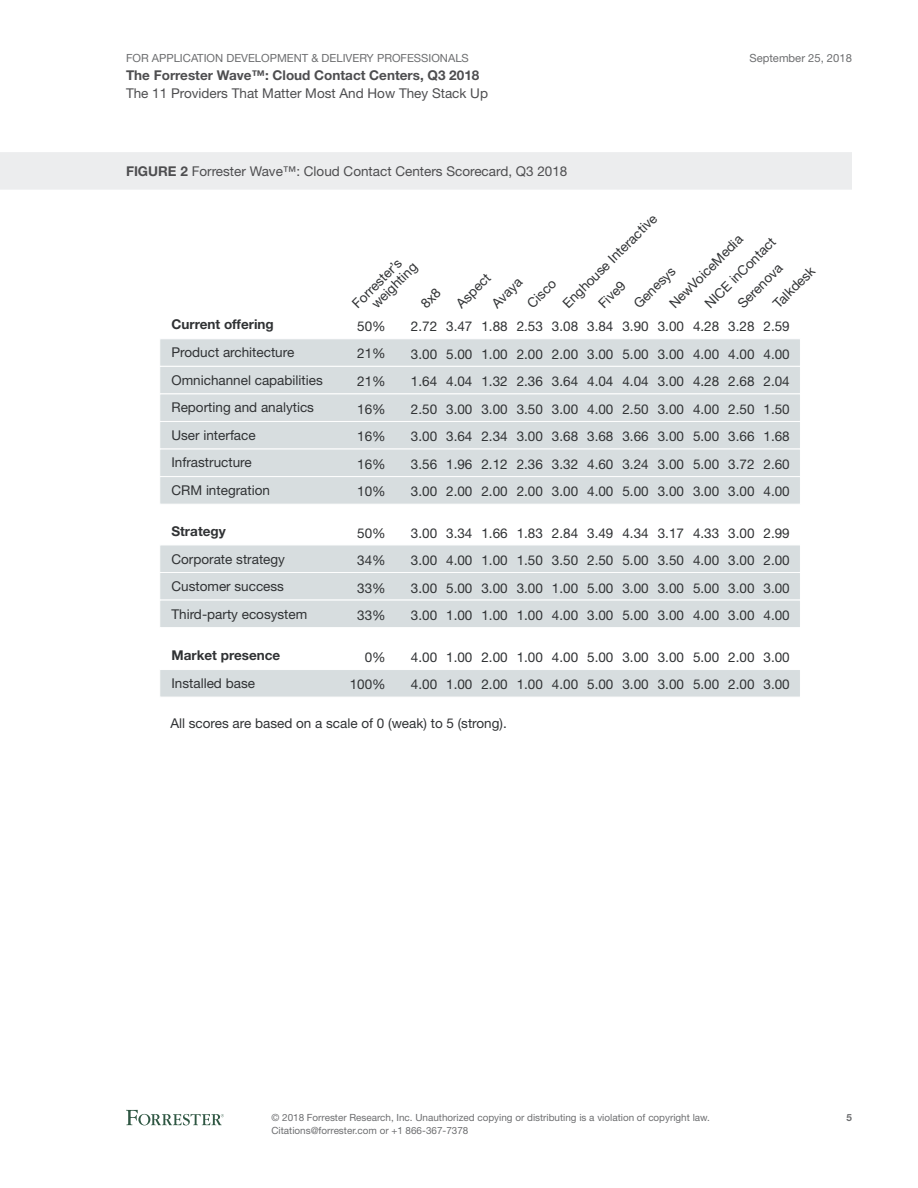
<style>
.page{position:relative;width:918px;height:1188px;background:#fff}
.page>*{position:absolute;margin:0;border:0;box-sizing:border-box;transform-origin:0 0}
.t1{font:13.5px/27.6px "Helvetica Neue LT Std";color:#303234;text-align:justify}
.t2{font:13.5px "Helvetica Neue LT Std";color:#4e4e50}
.t3{font:700 13.5px "Helvetica Neue LT Std";color:#4e4e50}
.t4{font:700 13.5px "Helvetica Neue LT Std";color:#303234}
.t5{font:11.25px "Helvetica Neue LT Std";color:#6d6e70}
.t6{font:9.9px/12.8px "Helvetica Neue LT Std";color:#6d6e70}
.t7{font:700 9.9px "Helvetica Neue LT Std";color:#6d6e70}
.s1{font-weight:700}
</style>
<div class="page">
<svg style="left:126px;top:1110px;width:98px;height:15px"></svg>
<div style="left:0;top:152px;width:852px;height:38px;background:#ecedee"></div>
<div style="left:159px;top:338px;width:642px;height:29px;background:#d7dddf;border:1px solid #fff"></div>
<div style="left:159px;top:366px;width:642px;height:28px;background:#d7dddf;border:1px solid #fff"></div>
<div style="left:159px;top:393px;width:642px;height:29px;background:#d7dddf;border:1px solid #fff"></div>
<div style="left:159px;top:421px;width:642px;height:28px;background:#d7dddf;border:1px solid #fff"></div>
<div style="left:159px;top:449px;width:642px;height:28px;background:#d7dddf;border:1px solid #fff"></div>
<div style="left:159px;top:476px;width:642px;height:29px;background:#d7dddf;border:1px solid #fff"></div>
<div style="left:159px;top:572px;width:642px;height:28px;background:#d7dddf;border:1px solid #fff"></div>
<div style="left:159px;top:545px;width:642px;height:28px;background:#d7dddf;border:1px solid #fff"></div>
<div style="left:159px;top:600px;width:642px;height:28px;background:#d7dddf;border:1px solid #fff"></div>
<div style="left:159px;top:669px;width:642px;height:29px;background:#d7dddf;border:1px solid #fff"></div>
<p class="t5" style="left:126px;top:51px;width:344px">For Application Development &amp; Delivery Professionals</p>
<p class="t3" style="left:126px;top:67px;width:355px">The Forrester Wave™: Cloud Contact Centers, Q3 2018</p>
<p class="t2" style="left:126px;top:85px;width:364px">The 11 Providers That Matter Most And How They Stack Up</p>
<p class="t2" style="left:126px;top:163px;width:443px"><span class="s1">FIGURE 2</span> Forrester Wave™: Cloud Contact Centers Scorecard, Q3 2018</p>
<p class="t5" style="left:749px;top:51px;width:104px">September 25, 2018</p>
<p class="t4" style="left:171px;top:316px;width:104px">Current offering</p>
<p class="t1" style="left:171px;top:338px;width:153px;text-align:left">Product architecture<br>Omnichannel capabilities<br>Reporting and analytics<br>User interface<br>Infrastructure<br>CRM integration</p>
<p class="t4" style="left:171px;top:523px;width:56px">Strategy</p>
<p class="t1" style="left:171px;top:545px;width:137px;text-align:left">Corporate strategy<br>Customer success<br>Third-party ecosystem</p>
<p class="t4" style="left:171px;top:647px;width:110px">Market presence</p>
<p class="t1" style="left:171px;top:669px;width:85px">Installed base</p>
<p class="t1" style="left:359px;top:291px;width:60px;line-height:13.5px;text-indent:-14px;rotate:-45deg">Forrester’s weighting</p>
<p class="t1" style="left:357px;top:312px;width:30px">50% 21% 21% 16% 16% 16% 10%</p>
<p class="t1" style="left:357px;top:519px;width:30px">50% 34% 33% 33%</p>
<p class="t1" style="left:350px;top:643px;width:38px;text-align:right">0%<br>100%</p>
<p class="t1" style="left:411px;top:312px;width:28px">2.72<br>3.00<br>1.64<br>2.50<br>3.00<br>3.56<br>3.00</p>
<p class="t1" style="left:411px;top:519px;width:28px">3.00<br>3.00<br>3.00<br>3.00</p>
<p class="t1" style="left:411px;top:643px;width:28px">4.00<br>4.00</p>
<p class="t1" style="left:555px;top:296px;width:128px;rotate:-45deg">Enghouse Interactive</p>
<p class="t1" style="left:662px;top:296px;width:99px;rotate:-45deg">NewVoiceMedia</p>
<p class="t1" style="left:715px;top:281px;width:72px;line-height:23.2px;text-indent:-23px;rotate:-45deg">NICE inContact<br>Serenova</p>
<p class="t1" style="left:764px;top:312px;width:28px">2.59<br>4.00<br>2.04<br>1.50<br>1.68<br>2.60<br>4.00</p>
<p class="t1" style="left:764px;top:519px;width:28px">2.99<br>2.00<br>3.00<br>4.00</p>
<p class="t1" style="left:764px;top:643px;width:28px">3.00<br>3.00</p>
<p class="t1" style="left:766px;top:296px;width:54px;rotate:-45deg">Talkdesk</p>
<p class="t1" style="left:626px;top:296px;width:54px;rotate:-45deg">Genesys</p>
<p class="t1" style="left:449px;top:296px;width:44px;rotate:-45deg">Aspect</p>
<p class="t1" style="left:484px;top:296px;width:38px;rotate:-45deg">Avaya</p>
<p class="t1" style="left:520px;top:296px;width:36px;rotate:-45deg">Cisco</p>
<p class="t1" style="left:591px;top:296px;width:34px;rotate:-45deg">Five9</p>
<p class="t1" style="left:446px;top:312px;width:28px">3.47<br>5.00<br>4.04<br>3.00<br>3.64<br>1.96<br>2.00</p>
<p class="t1" style="left:446px;top:519px;width:28px">3.34<br>4.00<br>5.00<br>1.00</p>
<p class="t1" style="left:446px;top:643px;width:28px">1.00<br>1.00</p>
<p class="t1" style="left:481px;top:312px;width:28px">1.88<br>1.00<br>1.32<br>3.00<br>2.34<br>2.12<br>2.00</p>
<p class="t1" style="left:481px;top:519px;width:28px">1.66<br>1.00<br>3.00<br>1.00</p>
<p class="t1" style="left:481px;top:643px;width:28px">2.00<br>2.00</p>
<p class="t1" style="left:552px;top:312px;width:28px">3.08<br>2.00<br>3.64<br>3.00<br>3.68<br>3.32<br>3.00</p>
<p class="t1" style="left:552px;top:519px;width:28px">2.84<br>3.50<br>1.00<br>4.00</p>
<p class="t1" style="left:552px;top:643px;width:28px">4.00<br>4.00</p>
<p class="t1" style="left:517px;top:312px;width:28px">2.53<br>2.00<br>2.36<br>3.50<br>3.00<br>2.36<br>2.00</p>
<p class="t1" style="left:517px;top:519px;width:28px">1.83<br>1.50<br>3.00<br>1.00</p>
<p class="t1" style="left:517px;top:643px;width:28px">1.00<br>1.00</p>
<p class="t1" style="left:622px;top:312px;width:28px">3.90<br>5.00<br>4.04<br>2.50<br>3.66<br>3.24<br>5.00</p>
<p class="t1" style="left:622px;top:519px;width:28px">4.34<br>5.00<br>3.00<br>5.00</p>
<p class="t1" style="left:622px;top:643px;width:28px">3.00<br>3.00</p>
<p class="t1" style="left:587px;top:312px;width:28px">3.84<br>3.00<br>4.04<br>4.00<br>3.68<br>4.60<br>4.00</p>
<p class="t1" style="left:587px;top:519px;width:28px">3.49<br>2.50<br>5.00<br>3.00</p>
<p class="t1" style="left:587px;top:643px;width:28px">5.00<br>5.00</p>
<p class="t1" style="left:658px;top:312px;width:28px">3.00<br>3.00<br>3.00<br>3.00<br>3.00<br>3.00<br>3.00</p>
<p class="t1" style="left:658px;top:519px;width:28px">3.17<br>3.50<br>3.00<br>3.00</p>
<p class="t1" style="left:658px;top:643px;width:28px">3.00<br>3.00</p>
<p class="t1" style="left:693px;top:312px;width:28px">4.28<br>4.00<br>4.28<br>4.00<br>5.00<br>5.00<br>3.00</p>
<p class="t1" style="left:693px;top:519px;width:28px">4.33<br>4.00<br>5.00<br>4.00</p>
<p class="t1" style="left:693px;top:643px;width:28px">5.00<br>5.00</p>
<p class="t1" style="left:728px;top:312px;width:28px">3.28<br>4.00<br>2.68<br>2.50<br>3.66<br>3.72<br>3.00</p>
<p class="t1" style="left:728px;top:519px;width:28px">3.00<br>3.00<br>3.00<br>3.00</p>
<p class="t1" style="left:728px;top:643px;width:28px">2.00<br>2.00</p>
<p class="t1" style="left:170px;top:709px;width:338px">All scores are based on a scale of 0 (weak) to 5 (strong).</p>
<p class="t6" style="left:272px;top:1111px;width:440px">© 2018 Forrester Research, I nc. Unauthorized copying or distributing is a violation of copyright law.<br>Citations@forrester.com or +1 866-367-7378</p>
<p class="t7" style="left:846px;top:1112px;width:7px">5</p>
</div>
